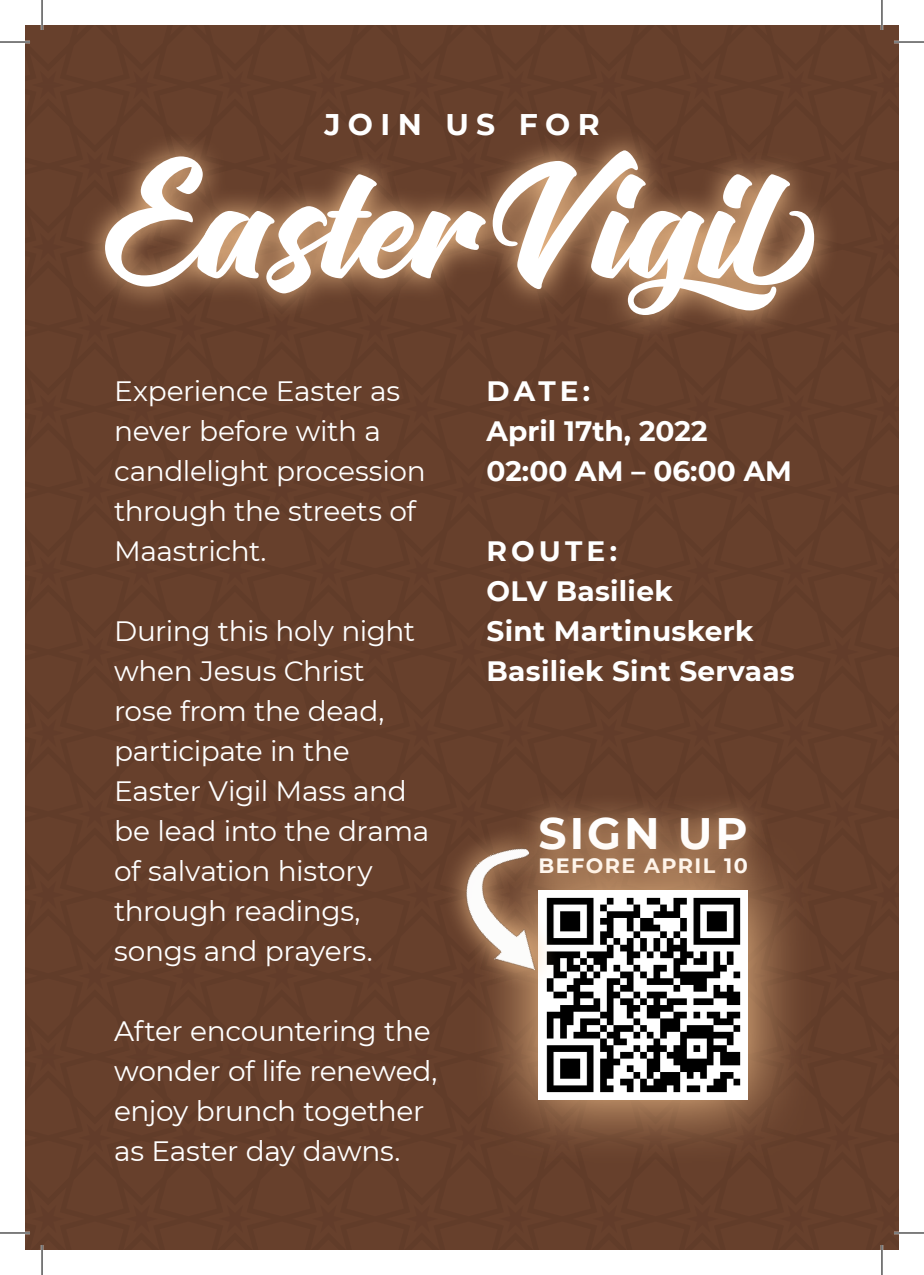
<style>
.page{position:relative;width:924px;height:1275px;background:#fff}
.page>*{position:absolute;margin:0;border:0;box-sizing:border-box;transform-origin:0 0}
.t1{font:200.6px "Flaming";color:#fff}
.t2{font:700 44px "Montserrat";letter-spacing:.07em;color:#fff}
.t3{font:700 29.8px "Montserrat";letter-spacing:.25em;color:#fff}
.t4{font:28px/40px "Montserrat";letter-spacing:-.015em;color:#fff}
.t5{font:700 28px/40px "Montserrat";letter-spacing:.01em;color:#fff}
.t6{font:700 20.8px "Montserrat";letter-spacing:.07em;color:#fff}
</style>
<div class="page">
<div style="left:25px;top:25px;width:873px;height:1225px;background:#67402c"></div>
<svg style="left:79px;top:126px;width:760px;height:215px;background:#875e42"></svg>
<svg style="left:514px;top:792px;width:257px;height:32px;background:#6f4832"></svg>
<svg style="left:472px;top:824px;width:341px;height:341px;background:#7e553c"></svg>
<img style="left:538px;top:890px;width:209px;height:209px">
<svg style="left:413px;top:802px;width:204px;height:215px;background:#765746"></svg>
<img style="left:445px;top:837px;width:139px;height:148px">
<hr style="left:0;top:41px;width:30px;height:2px;background:#fff">
<hr style="left:893px;top:41px;width:30px;height:2px;background:#fff">
<hr style="left:0;top:1231px;width:30px;height:3px;background:#fff">
<hr style="left:893px;top:1231px;width:30px;height:3px;background:#fff">
<hr style="left:41px;top:0;width:2px;height:30px;background:#fff">
<hr style="left:41px;top:1245px;width:2px;height:30px;background:#fff">
<hr style="left:880px;top:0;width:2px;height:30px;background:#fff">
<hr style="left:880px;top:1245px;width:2px;height:30px;background:#fff">
<hr style="left:0;top:42px;width:30px;height:1px;background:#000">
<hr style="left:893px;top:42px;width:30px;height:1px;background:#000">
<hr style="left:0;top:1232px;width:30px;height:1px;background:#000">
<hr style="left:893px;top:1232px;width:30px;height:1px;background:#000">
<hr style="left:42px;top:0;width:1px;height:30px;background:#000">
<hr style="left:42px;top:1245px;width:1px;height:30px;background:#000">
<hr style="left:881px;top:0;width:1px;height:30px;background:#000">
<hr style="left:881px;top:1245px;width:1px;height:30px;background:#000">
<p class="t3" style="left:324px;top:103px;width:276px">JOIN US FOR</p>
<p class="t1" style="left:103px;top:104px;width:718px">EasterVigil</p>
<p class="t4" style="left:114px;top:370px;width:313px">Experience Easter as never before with a candlelight procession through the streets of<br>Maastricht.</p>
<p class="t4" style="left:114px;top:610px;width:316px">During this holy night when Jesus Christ rose from the dead, participate in the<br>Easter Vigil Mass and be lead into the drama of salvation history through readings, songs and prayers.</p>
<p class="t4" style="left:114px;top:1010px;width:324px">After encountering the wonder of life renewed, enjoy brunch together as Easter day dawns.</p>
<p class="t5" style="left:486px;top:369px;width:222px">DATE:<br>April 17th, 2022</p>
<p class="t5" style="left:486px;top:449px;width:307px">02:00 AM – 06:00 AM</p>
<p class="t5" style="left:486px;top:529px;width:132px">ROUTE:</p>
<p class="t5" style="left:486px;top:569px;width:268px">OLV Basiliek<br>Sint Martinuskerk</p>
<p class="t5" style="left:486px;top:649px;width:309px">Basiliek Sint Servaas</p>
<p class="t2" style="left:538px;top:801px;width:211px">SIGN UP</p>
<p class="t6" style="left:538px;top:851px;width:211px">BEFORE APRIL 10</p>
</div>
